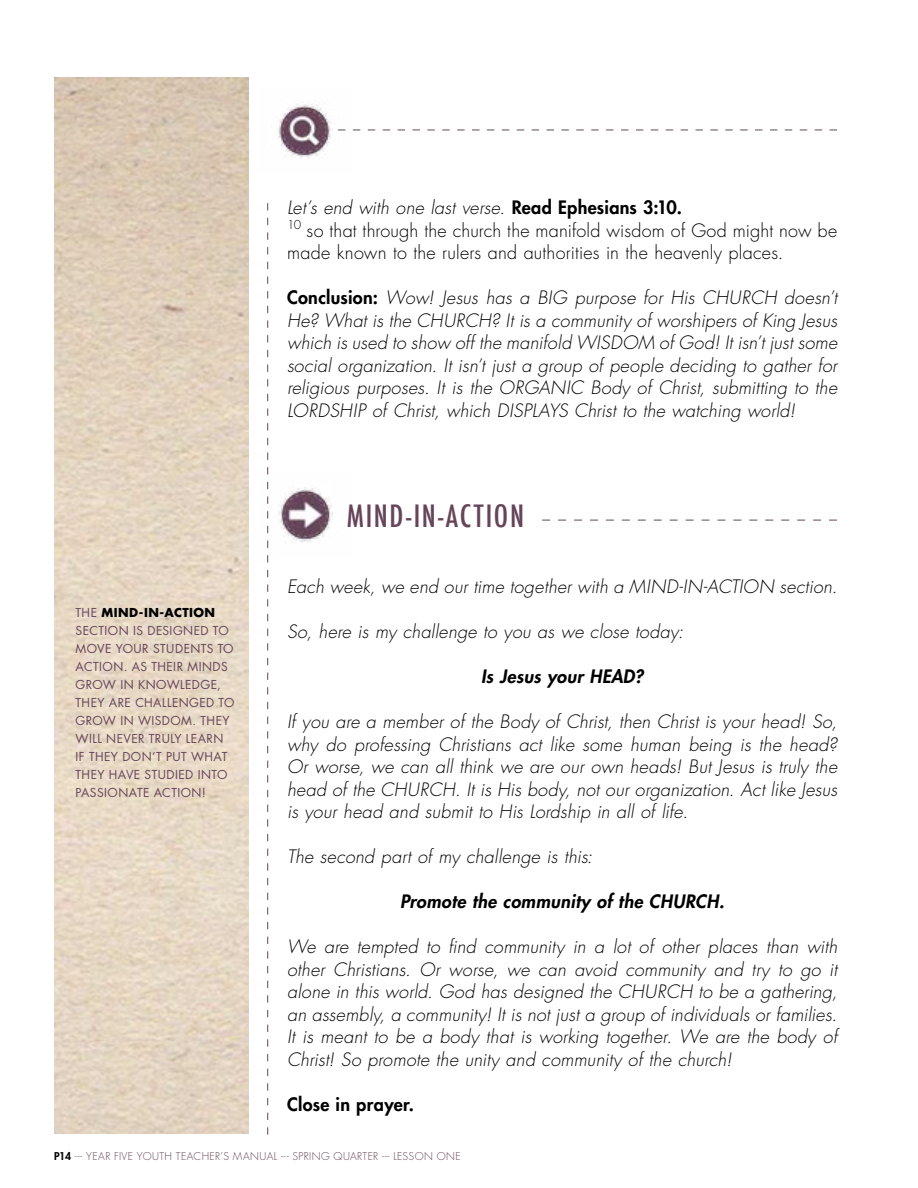
<style>
.page{position:relative;width:918px;height:1188px;background:#fff}
.page>*{position:absolute;margin:0;border:0;box-sizing:border-box;transform-origin:0 0}
.t1{font:500 condensed 30px "Futura";letter-spacing:.055em;color:#664559}
.t2{font:italic 300 18px/22.5px "Futura Std";letter-spacing:.01em;color:#000;text-align:justify}
.t3{font:300 18px/22.5px "Futura Std";letter-spacing:.015em;color:#000}
.t4{font:italic 800 18px "Futura Std";letter-spacing:.02em;color:#000}
.t5{font:800 18px "Futura Std";letter-spacing:.02em;color:#000}
.t6{font:12px/18px "Futura Std";letter-spacing:.035em;color:#664559}
.t7{font:300 10.5px "Futura Std";letter-spacing:.04em;color:#664559}
.s1{font-style:italic}
.s2{font-weight:800}
.s3{font-weight:800;font-style:normal}
.s4{font-weight:700;color:#000}
.s5{font-weight:800;color:#000}
</style>
<div class="page">
<svg style="left:542px;top:520px;width:295px;height:1px"></svg>
<img style="left:278px;top:103px;width:68px;height:56px">
<svg style="left:338px;top:130px;width:499px;height:1px"></svg>
<svg style="left:267px;top:203px;width:1px;height:932px"></svg>
<img style="left:267px;top:473px;width:66px;height:83px">
<p class="t3" style="left:287px;top:197px;width:552px"><span class="s1">Let’s end with one last verse.</span> <span class="s2">Read Ephesians 3:10.<br></span><sup>10</sup> so that through the church the manifold wisdom of God might now be made known to the rulers and authorities in the heavenly places.</p>
<p class="t2" style="left:287px;top:287px;width:552px"><span class="s3">Conclusion:</span> Wow! Jesus has a BIG purpose for His CHURCH doesn’t He? What is the CHURCH? It is a community of worshipers of King Jesus which is used to show off the manifold WISDOM of God! It isn’t just some social organization. It isn’t just a group of people deciding to gather for religious purposes. It is the ORGANIC Body of Christ, submitting to the LORDSHIP of Christ, which DISPLAYS Christ to the watching world!</p>
<p class="t6" style="left:76px;top:603px;width:160px">THE <span class="s4">MIND-IN-ACTION<br></span>SECTION IS DESIGNED TO<br>MOVE YOUR STUDENTS TO<br>ACTION. AS THEIR MINDS<br>GROW IN KNOWLEDGE,<br>THEY ARE CHALLENGED TO<br>GROW IN WISDOM. THEY<br>WILL NEVER TRULY LEARN<br>IF THEY DON’T PUT WHAT<br>THEY HAVE STUDIED INTO<br>PASSIONATE ACTION!</p>
<h1 class="t1" style="left:347px;top:497px;width:179px">MIND-IN-ACTION</h1>
<p class="t2" style="left:287px;top:576px;width:552px">Each week, we end our time together with a MIND-IN-ACTION section.</p>
<p class="t2" style="left:287px;top:621px;width:398px">So, here is my challenge to you as we close today:</p>
<p class="t4" style="left:481px;top:665px;width:164px">Is Jesus your HEAD?</p>
<p class="t2" style="left:287px;top:711px;width:552px">If you are a member of the Body of Christ, then Christ is your head! So, why do professing Christians act like some human being is the head?<br>Or worse, we can all think we are our own heads! But Jesus is truly the head of the CHURCH. It is His body, not our organization. Act like Jesus is your head and submit to His Lordship in all of life.</p>
<p class="t2" style="left:287px;top:846px;width:307px">The second part of my challenge is this:</p>
<p class="t4" style="left:400px;top:890px;width:326px">Promote the community of the CHURCH.</p>
<p class="t2" style="left:287px;top:936px;width:552px">We are tempted to find community in a lot of other places than with other Christians. Or worse, we can avoid community and try to go it alone in this world. God has designed the CHURCH to be a gathering, an assembly, a community! It is not just a group of individuals or families.<br>It is meant to be a body that is working together. We are the body of Christ! So promote the unity and community of the church!</p>
<p class="t5" style="left:287px;top:1093px;width:128px">Close in prayer.</p>
<p class="t7" style="left:54px;top:1150px;width:408px"><span class="s5">P14</span> --- YEAR FIVE YOUTH TEACHER’S MANUAL --- SPRING QUARTER --- LESSON ONE</p>
</div>
